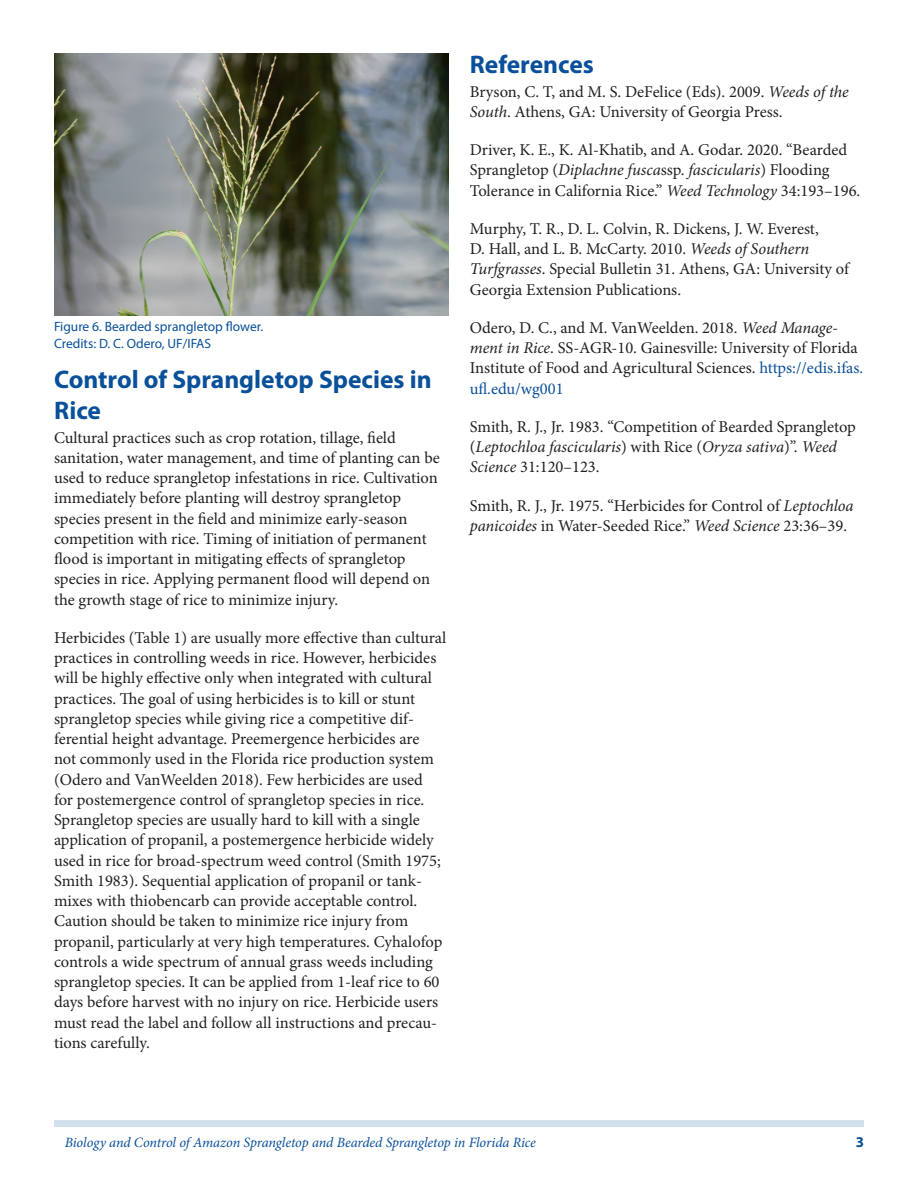
<style>
.page{position:relative;width:918px;height:1188px;background:#fff}
.page>*{position:absolute;margin:0;border:0;box-sizing:border-box;transform-origin:0 0}
.SectionHeading0{font:700 25.5px/30.6px "Myriad Pro";color:#09509a}
.Paragraph{font:16.5px/20.2px "Minion Pro";color:#231f20}
.t1{font:700 15px "Myriad Pro";color:#09509a}
.RunningTitleItalics{font:italic 14.25px "Minion Pro";letter-spacing:-.01em;color:#09509a}
.t2{font:13.5px/16.5px "Myriad Pro";color:#09509a}
.s1{font-style:italic}
.s2{color:#09509a}
</style>
<div class="page">
<div style="left:54px;top:1120px;width:810px;height:7px;background:#d0dfeb"></div>
<img style="left:54px;top:54px;width:394px;height:262px">
<p class="t2" style="left:54px;top:318px;width:211px">Figure 6. Bearded sprangletop flower.<br>Credits: D. C. Odero, UF/IFAS</p>
<p class="SectionHeading0" style="left:54px;top:364px;width:379px">Control of Sprangletop Species in<br>Rice</p>
<p class="Paragraph" style="left:54px;top:427px;width:387px">Cultural practices such as crop rotation, tillage, field sanitation, water management, and time of planting can be used to reduce sprangletop infestations in rice. Cultivation immediately before planting will destroy sprangletop species present in the field and minimize early-season competition with rice. Timing of initiation of permanent flood is important in mitigating effects of sprangletop species in rice. Applying permanent flood will depend on the growth stage of rice to minimize injury.</p>
<p class="Paragraph" style="left:54px;top:628px;width:394px">Herbicides (Table 1) are usually more effective than cultural practices in controlling weeds in rice. However, herbicides will be highly effective only when integrated with cultural practices. The goal of using herbicides is to kill or stunt sprangletop species while giving rice a competitive dif&shy;ferential height advantage. Preemergence herbicides are<br>not commonly used in the Florida rice production system (Odero and VanWeelden 2018). Few herbicides are used<br>for postemergence control of sprangletop species in rice.<br>Sprangletop species are usually hard to kill with a single application of propanil, a postemergence herbicide widely used in rice for broad-spectrum weed control (Smith 1975; Smith 1983). Sequential application of propanil or tank&shy;mixes with thiobencarb can provide acceptable control.<br>Caution should be taken to minimize rice injury from propanil, particularly at very high temperatures. Cyhalofop controls a wide spectrum of annual grass weeds including sprangletop species. It can be applied from 1-leaf rice to 60 days before harvest with no injury on rice. Herbicide users must read the label and follow all instructions and precau&shy;tions carefully.</p>
<p class="SectionHeading0" style="left:470px;top:48px;width:126px">References</p>
<p class="Paragraph" style="left:470px;top:81px;width:381px">Bryson, C. T, and M. S. DeFelice (Eds). 2009. <span class="s1">Weeds of the<br>South</span>. Athens, GA: University of Georgia Press.</p>
<p class="Paragraph" style="left:470px;top:140px;width:392px">Driver, K. E., K. Al-Khatib, and A. Godar. 2020. “Bearded<br>Sprangletop (<span class="s1">Diplachne fusca</span>ssp. <span class="s1">fascicularis</span>) Flooding<br>Tolerance in California Rice.” <span class="s1">Weed Technology</span> 34:193–196.</p>
<p class="Paragraph" style="left:470px;top:219px;width:381px">Murphy, T. R., D. L. Colvin, R. Dickens, J. W. Everest,<br>D. Hall, and L. B. McCarty. 2010. <span class="s1">Weeds of Southern Turfgrasses</span>. Special Bulletin 31. Athens, GA: University of Georgia Extension Publications.</p>
<p class="Paragraph" style="left:470px;top:318px;width:395px">Odero, D. C., and M. VanWeelden. 2018. <span class="s1">Weed Manage&shy;ment in Rice</span>. SS-AGR-10. Gainesville: University of Florida Institute of Food and Agricultural Sciences. <span class="s2">https://edis.ifas. ufl.edu/wg001</span></p>
<p class="Paragraph" style="left:470px;top:417px;width:388px">Smith, R. J., Jr. 1983. “Competition of Bearded Sprangletop (<span class="s1">Leptochloa fascicularis</span>) with Rice (<span class="s1">Oryza sativa</span>)”. <span class="s1">Weed<br>Science</span> 31:120–123.</p>
<p class="Paragraph" style="left:470px;top:495px;width:385px">Smith, R. J., Jr. 1975. “Herbicides for Control of <span class="s1">Leptochloa panicoides</span> in Water-Seeded Rice.” <span class="s1">Weed Science</span> 23:36–39.</p>
<p class="RunningTitleItalics" style="left:65px;top:1133px;width:473px">Biology and Control of Amazon Sprangletop and Bearded Sprangletop in Florida Rice</p>
<p class="t1" style="left:856px;top:1133px;width:10px">3</p>
</div>
